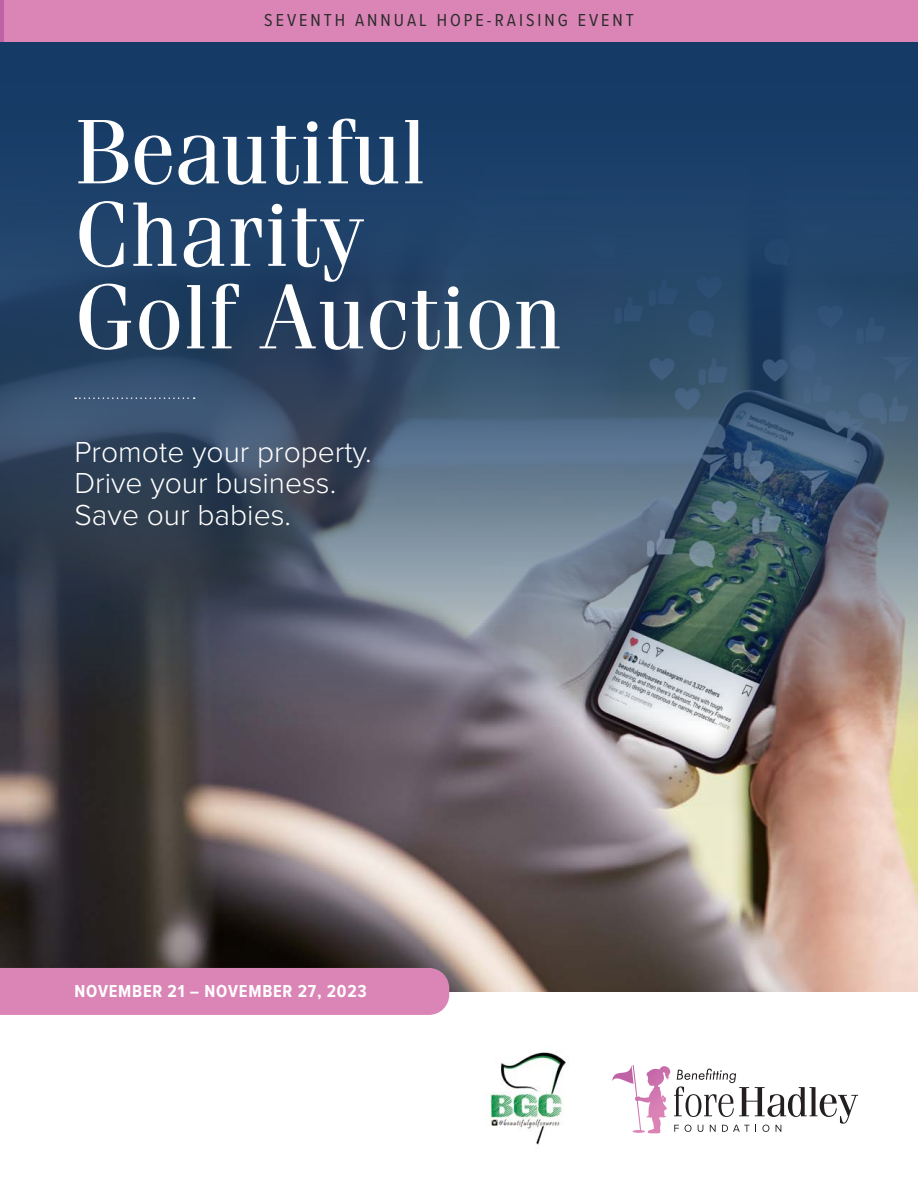
<style>
.page{position:relative;width:918px;height:1188px;background:#fff}
.page>*{position:absolute;margin:0;border:0;box-sizing:border-box;transform-origin:0 0}
.t1{font:91.5px "Fenice";color:#fff}
.t2{font:300 30px/31.5px "Proxima Nova";color:#fff}
.t3{font:18px "Proxima Nova Cond";letter-spacing:.165em;color:#2c2d2c}
.t4{font:700 18px "Proxima Nova Cond";letter-spacing:.04em;color:#fff}
</style>
<div class="page">
<img style="left:0;top:807px;width:918px;height:184px">
<div style="left:0;top:0;width:918px;height:42px;background:#db85b7"></div>
<img style="left:0;top:42px;width:918px;height:765px">
<svg style="left:612px;top:1065px;width:55px;height:68px"></svg>
<svg style="left:674px;top:1069px;width:184px;height:63px"></svg>
<div style="left:0;top:968px;width:449px;height:47px;background:#db85b7"></div>
<svg style="left:75px;top:397px;width:120px;height:2px"></svg>
<img style="left:489px;top:1052px;width:77px;height:93px">
<p class="t3" style="left:264px;top:7px;width:371px">SEVENTH ANNUAL HOPE-RAISING EVENT</p>
<p class="t1" style="left:75px;top:97px;width:354px">Beautiful</p>
<p class="t1" style="left:75px;top:180px;width:288px">Charity</p>
<p class="t1" style="left:75px;top:262px;width:490px">Golf Auction</p>
<p class="t2" style="left:75px;top:437px;width:299px">Promote your property.<br>Drive your business.</p>
<p class="t2" style="left:75px;top:500px;width:218px">Save our babies.</p>
<p class="t4" style="left:75px;top:977px;width:294px">NOVEMBER 21 – NOVEMBER 27, 2023</p>
</div>
